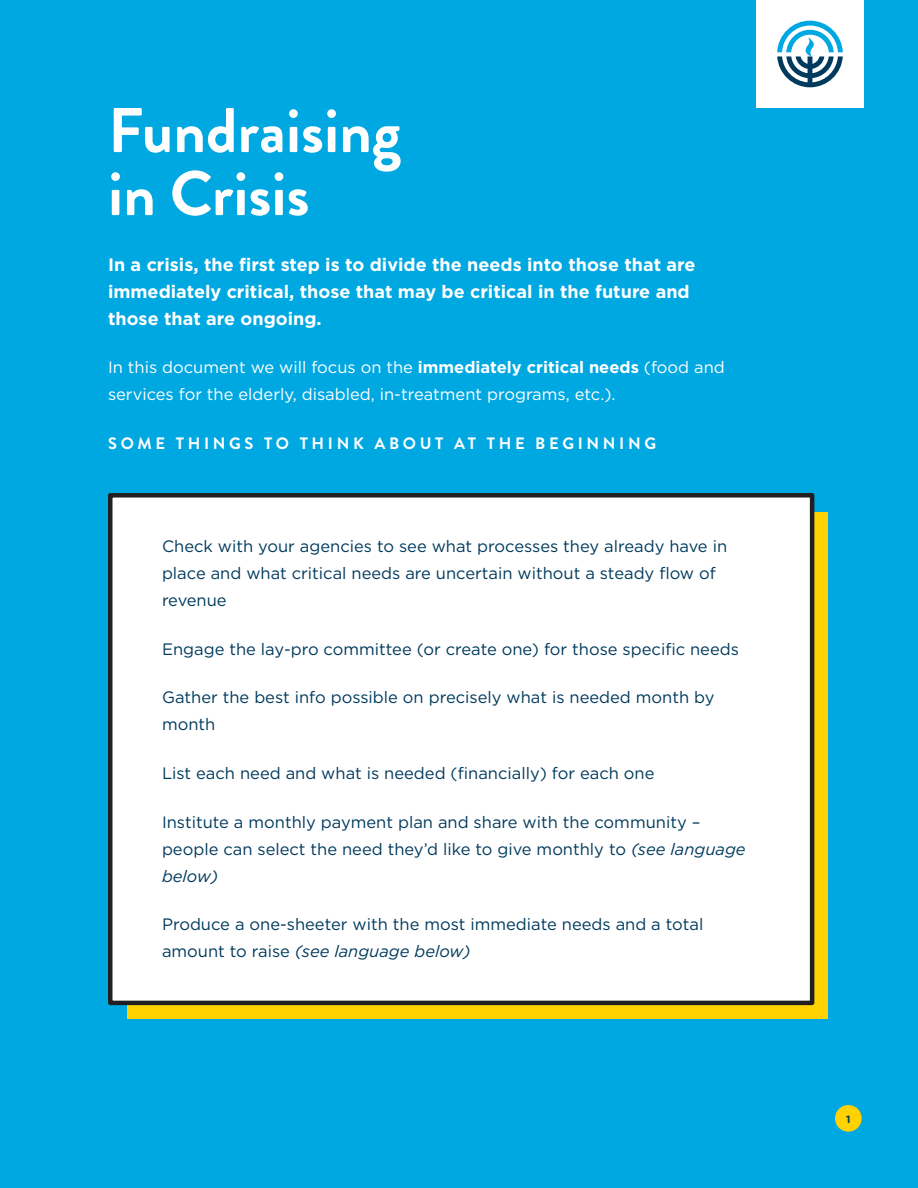
<style>
.page{position:relative;width:918px;height:1188px;background:#00a8e2}
.page>*{position:absolute;margin:0;border:0;box-sizing:border-box;transform-origin:0 0}
.t1{font:700 63px/63px "Brandon Grotesque";color:#fff}
.Subhead{font:700 18px/27px "Gotham";color:#fff}
.Paragraph_Style_1{font:16.5px/27px "Gotham";color:#003a5d}
.Paragraph_Style_1-2{font:16.5px/27px "Gotham";color:#fff}
.Paragraph_Style_1-3{font:700 16.5px "Brandon Grotesque";letter-spacing:.22em;color:#fff}
.t2{font:700 10.5px "Gotham";color:#003a5d}
.s1{font-weight:700}
.s2{font-style:italic}
</style>
<div class="page">
<div style="left:835px;top:1105px;width:27px;height:27px;background:#ffd200;border-radius:50%"></div>
<div style="left:128px;top:513px;width:700px;height:506px;background:#ffd200"></div>
<div style="left:110px;top:495px;width:702px;height:508px;background:#fff"></div>
<div style="left:108px;top:493px;width:706px;height:512px;border:4px solid #231f20"></div>
<div style="left:756px;top:0;width:108px;height:108px;background:#fff"></div>
<svg style="left:777px;top:21px;width:66px;height:66px"></svg>
<p class="t1" style="left:108px;top:100px;width:295px">Fundraising in Crisis</p>
<p class="Subhead" style="left:108px;top:251px;width:589px">In a crisis, the first step is to divide the needs into those that are immediately critical, those that may be critical in the future and those that are ongoing.</p>
<p class="Paragraph_Style_1-2" style="left:108px;top:354px;width:618px">In this document we will focus on the <span class="s1">immediately critical needs</span> (food and services for the elderly, disabled, in-treatment programs, etc.).</p>
<p class="Paragraph_Style_1-3" style="left:108px;top:432px;width:550px">SOME THINGS TO THINK ABOUT AT THE BEGINNING</p>
<p class="Paragraph_Style_1" style="left:162px;top:533px;width:567px">Check with your agencies to see what processes they already have in place and what critical needs are uncertain without a steady flow of revenue</p>
<p class="Paragraph_Style_1" style="left:162px;top:635px;width:578px">Engage the lay-pro committee (or create one) for those specific needs</p>
<p class="Paragraph_Style_1" style="left:162px;top:684px;width:554px">Gather the best info possible on precisely what is needed month by month</p>
<p class="Paragraph_Style_1" style="left:162px;top:759px;width:494px">List each need and what is needed (financially) for each one</p>
<p class="Paragraph_Style_1" style="left:162px;top:808px;width:585px">Institute a monthly payment plan and share with the community – people can select the need they’d like to give monthly to <span class="s2">(see language below)</span></p>
<p class="Paragraph_Style_1" style="left:162px;top:911px;width:543px">Produce a one-sheeter with the most immediate needs and a total amount to raise <span class="s2">(see language below)</span></p>
<p class="t2" style="left:846px;top:1112px;width:6px">1</p>
</div>
